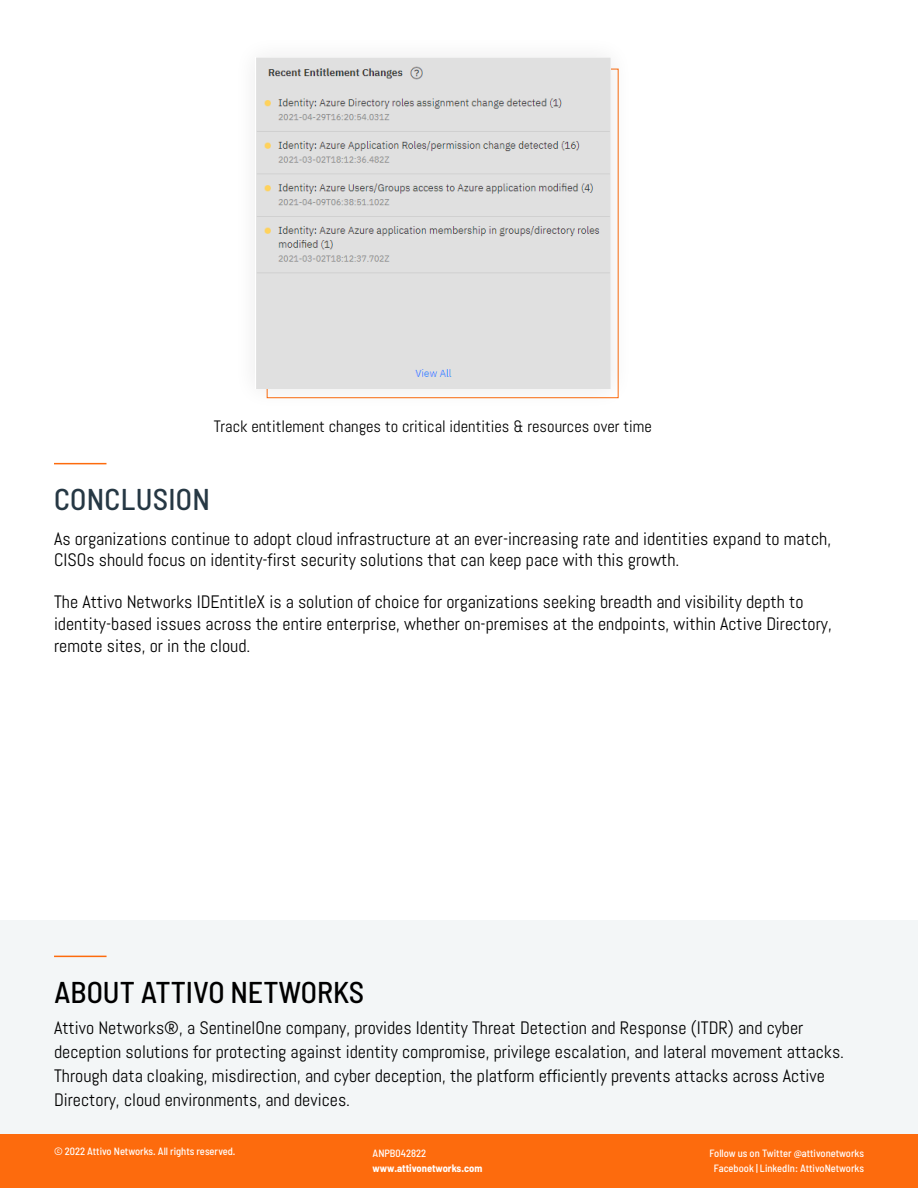
<style>
.page{position:relative;width:918px;height:1188px;background:#fff}
.page>*{position:absolute;margin:0;border:0;box-sizing:border-box;transform-origin:0 0}
.Section_Title_Width{font:500 semi-condensed 30px "Barlow";color:#000}
.Section_Title_Width-2{font:500 semi-condensed 30px "Barlow";letter-spacing:.01em;color:#263844}
.Body_Content{font:18px/21.6px "Abel";color:#000}
.Section_Title_Width-3{font:18px/24px "Abel";color:#000}
.Body_Content-2{font:16.5px "Abel";color:#000}
.t1{font:500 semi-condensed 10.5px/15px "Barlow";color:#fff;text-align:center}
.t2{font:700 semi-condensed 10.5px "Barlow";color:#fff}
</style>
<div class="page">
<div style="left:0;top:1134px;width:918px;height:54px;background:#fd6b0d"></div>
<hr style="left:54px;top:463px;width:52px;height:1px;background:#fd6b0d">
<img style="left:256px;top:58px;width:355px;height:330px">
<div style="left:0;top:920px;width:918px;height:214px;background:#f3f6f7"></div>
<hr style="left:54px;top:956px;width:53px;height:1px;background:#fd6b0d">
<p class="Body_Content-2" style="left:214px;top:416px;width:440px">Track entitlement changes to critical identities &amp; resources over time</p>
<p class="Section_Title_Width-2" style="left:54px;top:481px;width:157px">CONCLUSION</p>
<p class="Body_Content" style="left:54px;top:528px;width:779px">As organizations continue to adopt cloud infrastructure at an ever-increasing rate and identities expand to match,<br>CISOs should focus on identity-first security solutions that can keep pace with this growth.</p>
<p class="Body_Content" style="left:54px;top:591px;width:779px">The Attivo Networks IDEntitleX is a solution of choice for organizations seeking breadth and visibility depth to identity-based issues across the entire enterprise, whether on-premises at the endpoints, within Active Directory, remote sites, or in the cloud.</p>
<p class="Section_Title_Width" style="left:54px;top:974px;width:312px">ABOUT ATTIVO NETWORKS</p>
<p class="Section_Title_Width-3" style="left:54px;top:1015px;width:792px">Attivo Networks®, a SentinelOne company, provides Identity Threat Detection and Response (ITDR) and cyber deception solutions for protecting against identity compromise, privilege escalation, and lateral movement attacks.<br>Through data cloaking, misdirection, and cyber deception, the platform efficiently prevents attacks across Active Directory, cloud environments, and devices.</p>
<p class="t1" style="left:54px;top:1143px;width:183px">© 2022 Attivo Networks. All rights reserved.</p>
<p class="t1" style="left:710px;top:1146px;width:156px">Follow us on Twitter @attivonetworks<br>Facebook | LinkedIn: AttivoNetworks</p>
<p class="t1" style="left:373px;top:1145px;width:55px">ANPB042822</p>
<p class="t2" style="left:373px;top:1161px;width:111px">www.attivonetworks.com</p>
</div>
